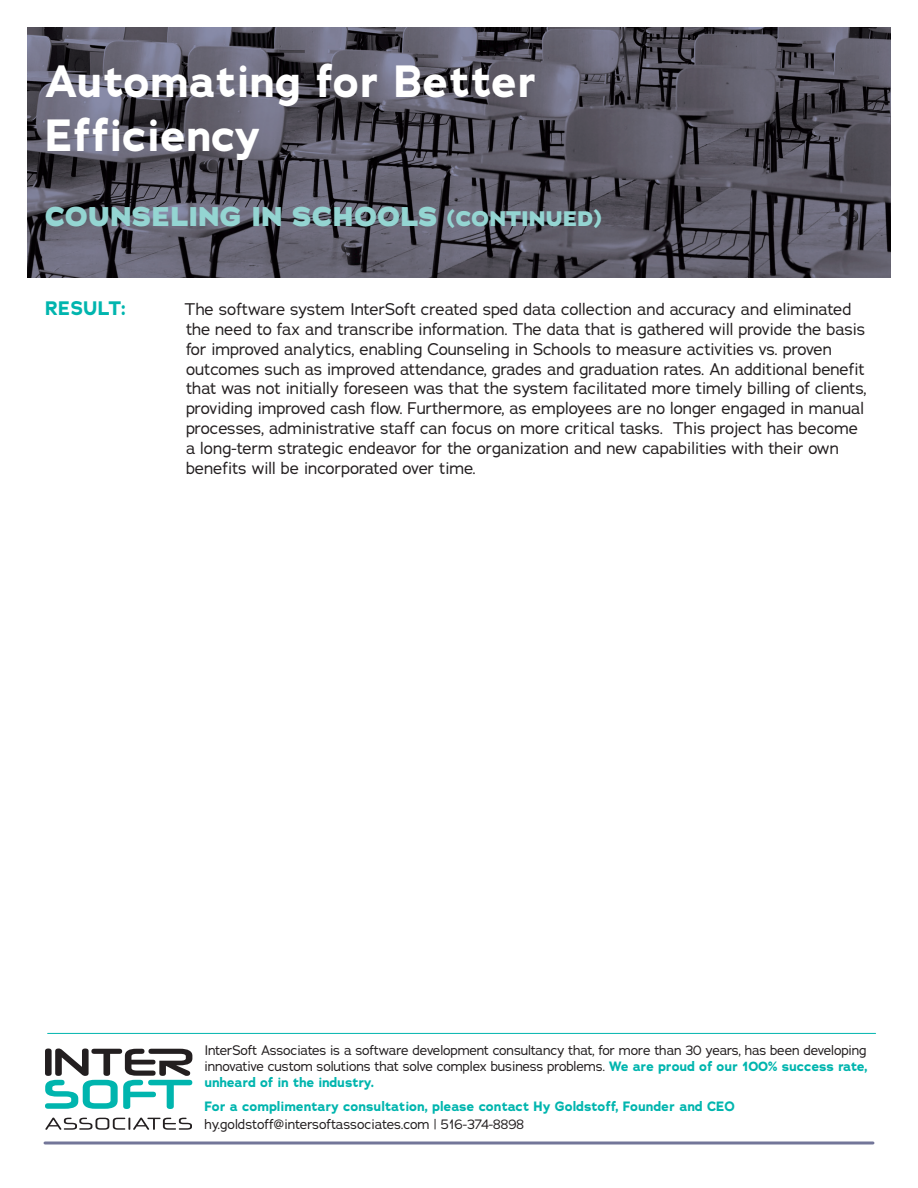
<style>
.page{position:relative;width:918px;height:1188px;background:#fff}
.page>*{position:absolute;margin:0;border:0;box-sizing:border-box;transform-origin:0 0}
.t1{font:700 45px/54px "Adrianna";color:#fff}
.t2{font:800 27px "Adrianna";letter-spacing:.015em;color:#94d5d2}
.t3{font:700 19.5px "Adrianna";letter-spacing:.015em;color:#00b5ae}
.t4{font:16.5px/19.8px "Adrianna";color:#231f20}
.t5{font:13.5px/16.2px "Adrianna";letter-spacing:-.01em;color:#231f20;text-align:justify}
.t6{font:700 13.5px "Adrianna";color:#00b5ae}
.s1{font-size:21px}
.s2{font-weight:700;color:#00b5ae}
</style>
<div class="page">
<img style="left:27px;top:27px;width:864px;height:250px">
<hr style="left:45px;top:1142px;width:828px;height:2px;background:#737699">
<svg style="left:45px;top:1118px;width:147px;height:12px"></svg>
<svg style="left:45px;top:1049px;width:147px;height:60px"></svg>
<hr style="left:48px;top:1033px;width:828px;height:1px;background:#00b5ae">
<p class="t1" style="left:45px;top:54px;width:494px">Automating for Better<br>Efficiency</p>
<p class="t2" style="left:45px;top:200px;width:558px">COUNSELING IN SCHOOLS <span class="s1">(CONTINUED)</span></p>
<p class="t3" style="left:45px;top:295px;width:83px">RESULT:</p>
<p class="t4" style="left:184px;top:299px;width:684px">The software system InterSoft created sped data collection and accuracy and eliminated the need to fax and transcribe information. The data that is gathered will provide the basis for improved analytics, enabling Counseling in Schools to measure activities vs. proven outcomes such as improved attendance, grades and graduation rates. An additional benefit that was not initially foreseen was that the system facilitated more timely billing of clients, providing improved cash flow. Furthermore, as employees are no longer engaged in manual processes, administrative staff can focus on more critical tasks. This project has become a long-term strategic endeavor for the organization and new capabilities with their own benefits will be incorporated over time.</p>
<p class="t5" style="left:204px;top:1042px;width:665px">InterSoft Associates is a software development consultancy that, for more than 30 years, has been developing innovative custom solutions that solve complex business problems. <span class="s2">We are proud of our 100% success rate, unheard of in the industry.</span></p>
<p class="t6" style="left:204px;top:1097px;width:532px">For a complimentary consultation, please contact Hy Goldstoff, Founder and CEO</p>
<p class="t5" style="left:204px;top:1116px;width:321px">hy.goldstoff@intersoftassociates.com | 516-374-8898</p>
</div>
